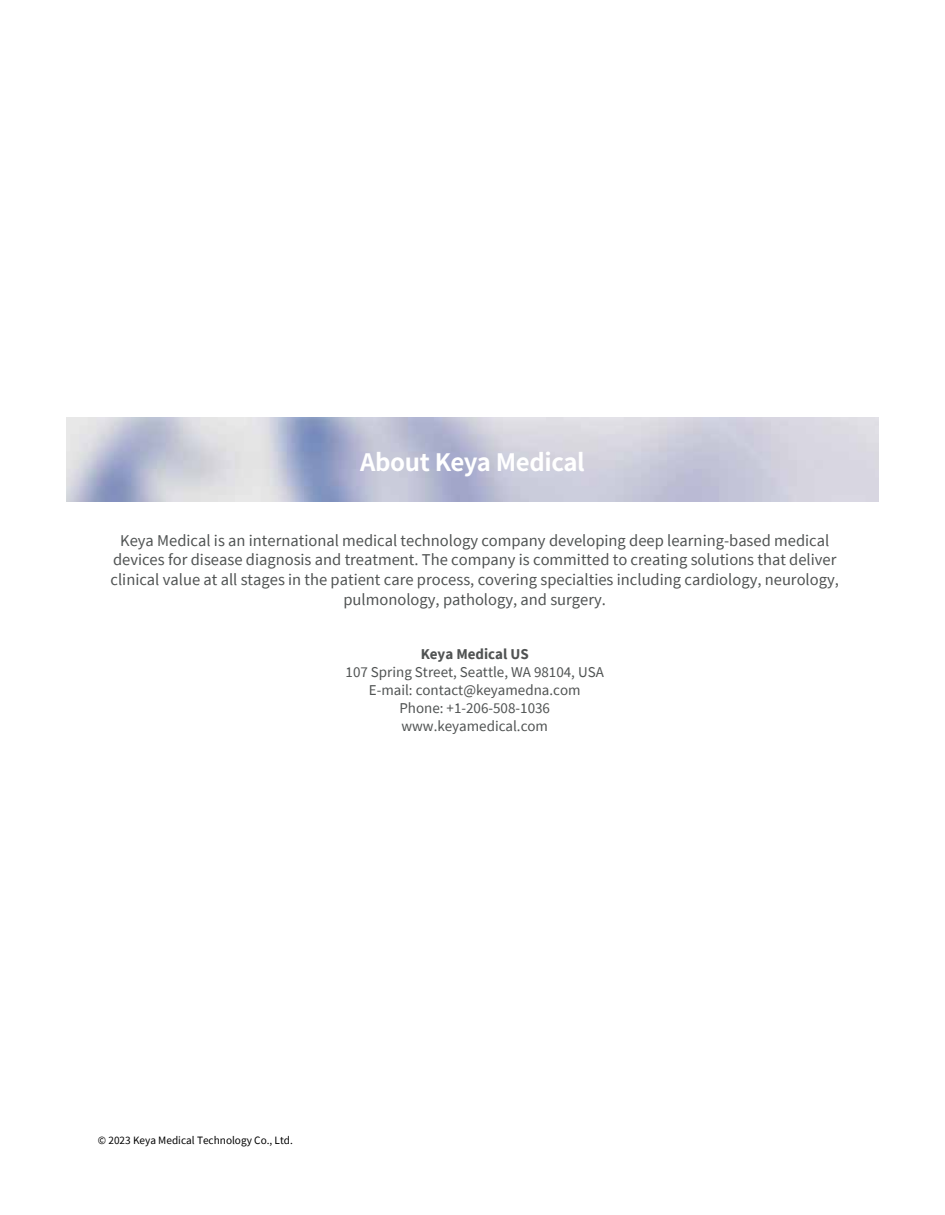
<style>
.page{position:relative;width:945px;height:1215px;background:#fff}
.page>*{position:absolute;margin:0;border:0;box-sizing:border-box;transform-origin:0 0}
.t1{font:700 24px "Source Han Sans CN";letter-spacing:-.015em;color:#fff}
.t2{font:16.5px/19.8px "Source Sans Pro";color:#505353;text-align:center}
.t3{font:15px/18px "Source Sans Pro";color:#505353;text-align:center}
.t4{font:700 15px "Source Sans Pro";color:#505353}
.t5{font:11.25px "Source Sans Pro";color:#010101}
</style>
<div class="page">
<h1 class="t1" style="left:360px;top:448px;width:226px">About Keya Medical</h1>
<p class="t2" style="left:111px;top:530px;width:730px">Keya Medical is an international medical technology company developing deep learning-based medical devices for disease diagnosis and treatment. The company is committed to creating solutions that deliver clinical value at all stages in the patient care process, covering specialties including cardiology, neurology, pulmonology, pathology, and surgery.</p>
<p class="t4" style="left:421px;top:644px;width:110px">Keya Medical US</p>
<p class="t3" style="left:346px;top:663px;width:260px">107 Spring Street, Seattle, WA 98104, USA<br>E-mail: contact@keyamedna.com<br>Phone: +1-206-508-1036 www.keyamedical.com</p>
<p class="t5" style="left:98px;top:1133px;width:197px">© 2023 Keya Medical Technology Co., Ltd.</p>
</div>
